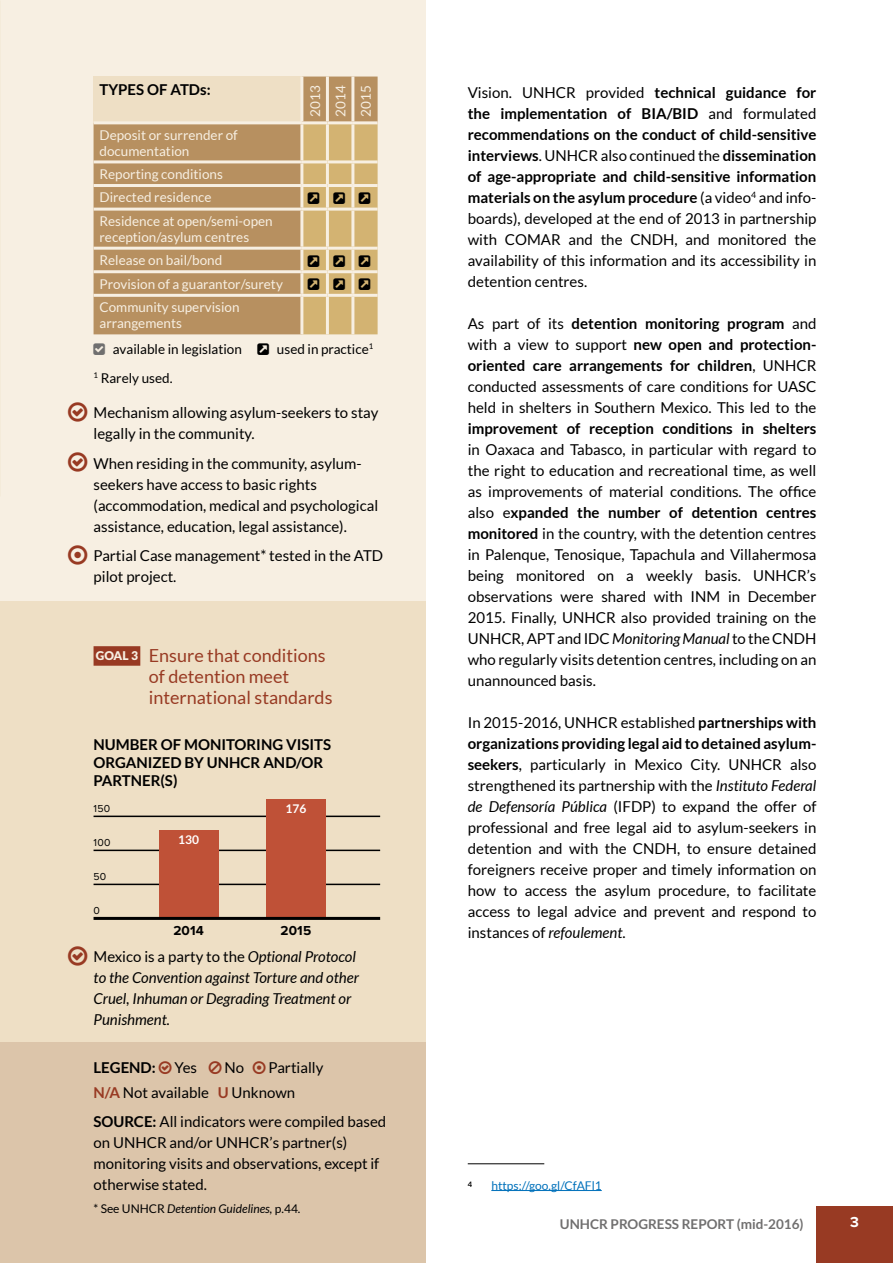
<style>
.page{position:relative;width:893px;height:1263px;background:#fff}
.page>*{position:absolute;margin:0;border:0;box-sizing:border-box;transform-origin:0 0}
.t1{font:18px/21px "Lato";color:#983a23}
.t2{font:15px/21px "Lato";color:#000}
.t3{font:700 15px/18px "Lato";color:#000}
.t4{font:italic 15px/21px "Lato";color:#000}
.t5{font:700 15px "Proxima Nova";color:#fff}
.t6{font:13.5px/23.4px "Lato";color:#f7efe2}
.t7{font:13.5px "Lato";color:#000}
.t8{font:700 13.5px "Lato";color:#706f6f}
.t9{font:700 13.5px "Proxima Nova";letter-spacing:.01em;color:#000}
.t10{font:italic 12px "Lato";color:#000}
.t11{font:12px "Lato";color:#0071bb}
.t12{font:700 12px "Lato";color:#fff}
.t13{font:10.5px "Proxima Nova";letter-spacing:.02em;color:#000}
.t14{font:700 7.5px "Lato";color:#000}
.s1{color:#983a23}
.s2{font-weight:900;font-size:12px;color:#f7efe2}
.s3{font-style:normal}
.s4{font-weight:400}
.s5{font-weight:700;color:#983a23}
.s6{font-weight:700}
.s7{font-style:italic}
</style>
<div class="page">
<div style="left:0;top:0;width:425px;height:1263px;background:#f7efe2"></div>
<div style="left:0;top:602px;width:425px;height:657px;background:#eedfc5"></div>
<div style="left:94px;top:646px;width:46px;height:20px;background:#983a23"></div>
<hr style="left:94px;top:884px;width:286px;height:1px;background:#000">
<hr style="left:94px;top:850px;width:286px;height:1px;background:#000">
<hr style="left:94px;top:815px;width:286px;height:2px;background:#000">
<div style="left:159px;top:829px;width:59px;height:88px;background:#bf5137"></div>
<div style="left:266px;top:799px;width:60px;height:118px;background:#bf5137"></div>
<hr style="left:94px;top:917px;width:286px;height:3px;background:#000">
<hr style="left:468px;top:1163px;width:76px;height:1px;background:#000">
<hr style="left:491px;top:1190px;width:111px;height:1px;background:#0071bb">
<svg style="left:94px;top:77px;width:284px;height:257px;background:#c19e72"></svg>
<hr style="left:300px;top:77px;width:3px;height:44px;background:#f7efe2">
<hr style="left:326px;top:77px;width:3px;height:44px;background:#f7efe2">
<hr style="left:351px;top:77px;width:3px;height:44px;background:#f7efe2">
<hr style="left:94px;top:121px;width:208px;height:3px;background:#f7efe2">
<hr style="left:302px;top:121px;width:25px;height:3px;background:#f7efe2">
<hr style="left:300px;top:124px;width:3px;height:36px;background:#f7efe2">
<hr style="left:327px;top:121px;width:26px;height:3px;background:#f7efe2">
<hr style="left:353px;top:121px;width:25px;height:3px;background:#f7efe2">
<hr style="left:94px;top:160px;width:208px;height:3px;background:#f7efe2">
<hr style="left:300px;top:163px;width:3px;height:21px;background:#f7efe2">
<hr style="left:94px;top:184px;width:208px;height:3px;background:#f7efe2">
<hr style="left:300px;top:187px;width:3px;height:21px;background:#f7efe2">
<hr style="left:94px;top:208px;width:208px;height:3px;background:#f7efe2">
<hr style="left:300px;top:211px;width:3px;height:36px;background:#f7efe2">
<hr style="left:94px;top:247px;width:208px;height:3px;background:#f7efe2">
<hr style="left:300px;top:250px;width:3px;height:20px;background:#f7efe2">
<hr style="left:94px;top:270px;width:208px;height:3px;background:#f7efe2">
<hr style="left:300px;top:273px;width:3px;height:21px;background:#f7efe2">
<hr style="left:94px;top:294px;width:208px;height:3px;background:#f7efe2">
<hr style="left:300px;top:297px;width:3px;height:37px;background:#f7efe2">
<div style="left:0;top:1043px;width:425px;height:220px;background:#dcc5aa"></div>
<div style="left:816px;top:1207px;width:77px;height:56px;background:#983a23"></div>
<svg style="left:302px;top:123px;width:76px;height:211px"></svg>
<p class="t3" style="left:100px;top:80px;width:113px">TYPES OF ATDs:</p>
<p class="t6" style="left:302px;top:117px;width:33px;line-height:25.3px;text-align:justify;rotate:-90deg">2013<br>2014<br>2015</p>
<p class="t6" style="left:100px;top:127px;width:140px;line-height:16.2px">Deposit or surrender of documentation</p>
<p class="t6" style="left:100px;top:162px;width:175px">Reporting conditions<br>Directed residence<br>Residence at open/semi-open</p>
<p class="t6" style="left:100px;top:225px;width:185px">reception/asylum centres<br>Release on bail/bond<br>Provision of a guarantor/surety<br>Community supervision</p>
<p class="t6" style="left:100px;top:312px;width:84px">arrangements</p>
<p class="t7" style="left:113px;top:341px;width:130px">available in legislation</p>
<p class="t7" style="left:277px;top:341px;width:98px">used in practice<sup>1</sup></p>
<p class="t7" style="left:94px;top:370px;width:81px"><sup>1</sup> Rarely used.</p>
<p class="t2" style="left:94px;top:402px;width:286px;text-indent:-26px"><span class="s1">▼</span> Mechanism allowing asylum-seekers to stay legally in the community.</p>
<p class="t2" style="left:94px;top:453px;width:286px;text-indent:-26px"><span class="s1">▼</span> When residing in the community, asylum&shy;seekers have access to basic rights (accommodation, medical and psychological assistance, education, legal assistance).</p>
<p class="t2" style="left:94px;top:545px;width:291px">Partial Case management* tested in the ATD pilot project.</p>
<p class="t1" style="left:149px;top:645px;width:185px;text-indent:-53px"><span class="s2">GOAL 3</span> Ensure that conditions of detention meet international standards</p>
<p class="t3" style="left:94px;top:735px;width:239px">NUMBER OF MONITORING VISITS<br>ORGANIZED BY UNHCR AND/OR<br>PARTNER(S)</p>
<p class="t13" style="left:94px;top:802px;width:18px">150</p>
<p class="t13" style="left:94px;top:836px;width:19px">100</p>
<p class="t13" style="left:94px;top:870px;width:14px">50</p>
<p class="t13" style="left:94px;top:904px;width:8px">0</p>
<p class="t12" style="left:178px;top:832px;width:22px">130</p>
<p class="t9" style="left:173px;top:922px;width:32px">2014</p>
<p class="t12" style="left:285px;top:802px;width:22px">176</p>
<p class="t9" style="left:280px;top:922px;width:32px">2015</p>
<p class="t4" style="left:94px;top:947px;width:267px;text-indent:-26px"><span class="s1">▼</span> <span class="s3">Mexico is a party to the</span> Optional Protocol to the Convention against Torture and other Cruel, Inhuman or Degrading Treatment or Punishment.</p>
<p class="t3" style="left:94px;top:1058px;width:105px">LEGEND: <span class="s4">Yes</span></p>
<p class="t2" style="left:224px;top:1056px;width:21px">No</p>
<p class="t2" style="left:94px;top:1054px;width:231px;line-height:25.2px;text-indent:175px">Partially<br><span class="s5">N/A</span> Not available <span class="s5">U</span> Unknown</p>
<p class="t2" style="left:94px;top:1111px;width:294px"><span class="s6">SOURCE:</span> All indicators were compiled based on UNHCR and/or UNHCR’s partner(s) monitoring visits and observations, except if otherwise stated.</p>
<p class="t10" style="left:94px;top:1202px;width:208px"><span class="s3">* See UNHCR</span> Detention Guidelines, <span class="s3">p.44.</span></p>
<p class="t2" style="left:468px;top:82px;width:350px;text-align:justify">Vision. UNHCR provided <span class="s6">technical guidance for the implementation of BIA/BID</span> and formulated <span class="s6">recommendations on the conduct of child-sensitive interviews</span>. UNHCR also continued the <span class="s6">dissemination of age-appropriate and child-sensitive information materials on the asylum procedure</span> (a video<sup>4</sup> and info&shy;boards), developed at the end of 2013 in partnership with COMAR and the CNDH, and monitored the availability of this information and its accessibility in detention centres.</p>
<p class="t2" style="left:468px;top:313px;width:350px;text-align:justify">As part of its <span class="s6">detention monitoring program</span> and with a view to support <span class="s6">new open and protection&shy;oriented care arrangements for children</span>, UNHCR conducted assessments of care conditions for UASC held in shelters in Southern Mexico. This led to the</p>
<p class="t3" style="left:468px;top:419px;width:350px">improvement of reception conditions in shelters</p>
<p class="t2" style="left:468px;top:439px;width:350px;text-align:justify">in Oaxaca and Tabasco, in particular with regard to the right to education and recreational time, as well as improvements of material conditions. The office also e<span class="s6">xpanded the number of detention centres monitored</span> in the country, with the detention centres in Palenque, Tenosique, Tapachula and Villahermosa being monitored on a weekly basis. UNHCR’s observations were shared with INM in December 2015. Finally, UNHCR also provided training on the UNHCR, APT and IDC <span class="s7">Monitoring Manual</span> to the CNDH who regularly visits detention centres, including on an unannounced basis.</p>
<p class="t2" style="left:468px;top:712px;width:350px;text-align:justify">In 2015-2016, UNHCR established <span class="s6">partnerships with organizations providing legal aid to detained asylum&shy;seekers</span>, particularly in Mexico City. UNHCR also strengthened its partnership with the <span class="s7">Instituto Federal de Defensoría Pública</span> (IFDP) to expand the offer of professional and free legal aid to asylum-seekers in detention and with the CNDH, to ensure detained foreigners receive proper and timely information on how to access the asylum procedure, to facilitate access to legal advice and prevent and respond to instances of <span class="s7">refoulement</span>.</p>
<p class="t14" style="left:468px;top:1180px;width:6px">4</p>
<p class="t11" style="left:491px;top:1179px;width:112px">https://goo.gl/CfAFl1</p>
<p class="t8" style="left:560px;top:1216px;width:245px">UNHCR PROGRESS REPORT (mid-2016)</p>
<p class="t5" style="left:850px;top:1213px;width:10px">3</p>
</div>
